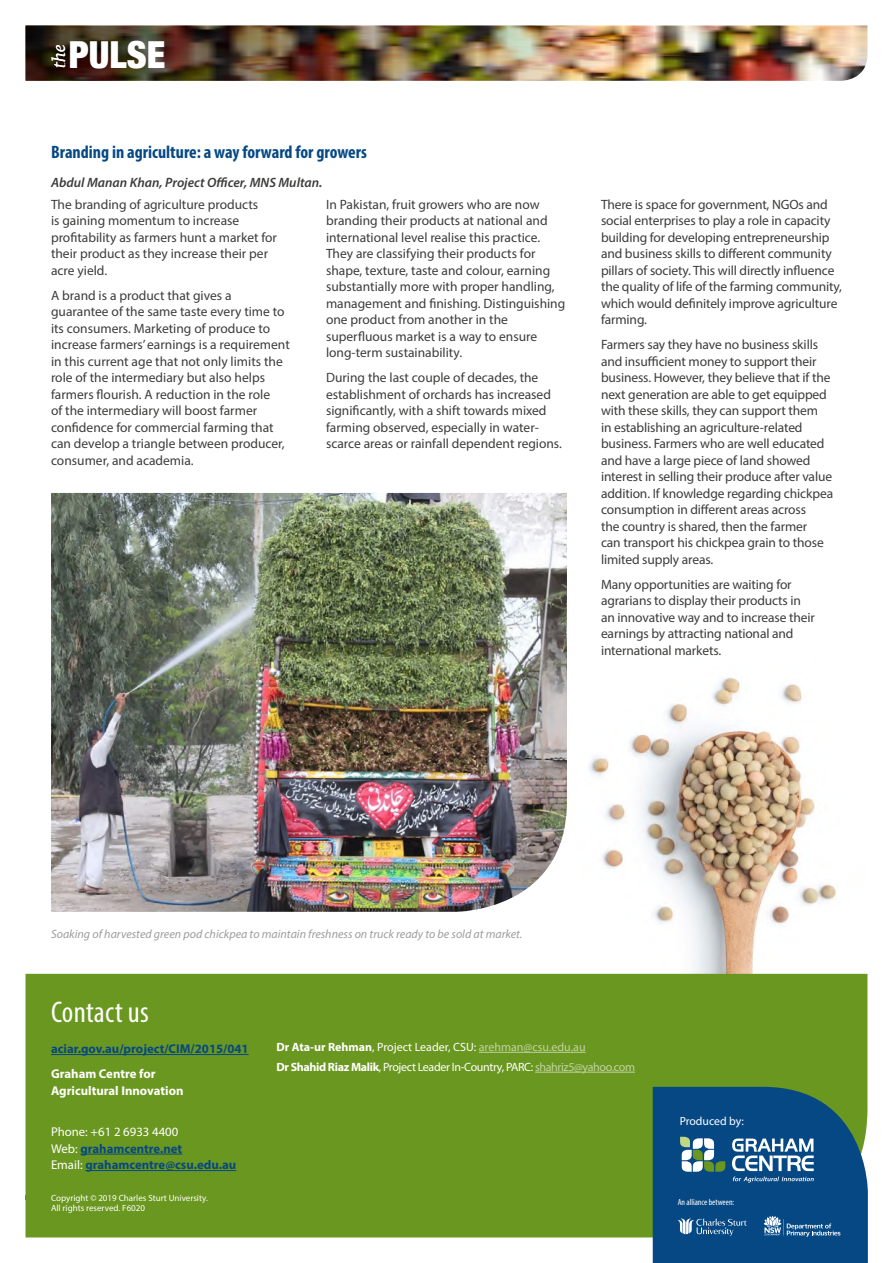
<style>
.page{position:relative;width:893px;height:1263px;background:#fff}
.page>*{position:absolute;margin:0;border:0;box-sizing:border-box;transform-origin:0 0}
.t1{font:900 condensed 37.2px "Helvetica Neue";color:#fff}
.t2{font:condensed 30px "Myriad Pro";letter-spacing:.01em;color:#fff}
.t3{font:italic 18.45px "Charter";color:#fff}
.t4{font:700 condensed 18px "Myriad Pro";color:#064884}
.t5{font:13.5px/16.5px "Myriad Pro";letter-spacing:-.005em;color:#3c3c3b}
.t6{font:italic 600 13.5px "Myriad Pro";color:#3c3c3b}
.t7{font:700 12.75px/16.5px "Myriad Pro";color:#064884}
.t8{font:700 12.75px/16.5px "Myriad Pro";color:#fff}
.t9{font:12px/20px "Myriad Pro";letter-spacing:-.03em;color:#fff}
.t10{font:italic 12px "Myriad Pro";color:#9d9d9c}
.t11{font:11.7px "Myriad Pro";letter-spacing:-.005em;color:#fff}
.t12{font:9px/10.8px "Myriad Pro";color:#fff}
.t13{font:condensed 8.85px "Myriad Pro";color:#fff}
.s1{font-weight:400;color:#fff}
.s2{font-weight:700}
.s3{color:#c3d2a3}
</style>
<div class="page">
<img style="left:26px;top:26px;width:841px;height:55px">
<img style="left:538px;top:677px;width:330px;height:354px">
<div style="left:26px;top:974px;width:841px;height:263px;background:#6a971f"></div>
<hr style="left:479px;top:1052px;width:107px;height:1px;background:#c3d2a3">
<hr style="left:535px;top:1072px;width:100px;height:1px;background:#c3d2a3">
<hr style="left:51px;top:1054px;width:198px;height:1px;background:#064884">
<hr style="left:80px;top:1154px;width:102px;height:1px;background:#064884">
<hr style="left:85px;top:1170px;width:151px;height:1px;background:#064884">
<svg style="left:653px;top:1087px;width:215px;height:176px;background:#1e5a87"></svg>
<img style="left:51px;top:493px;width:516px;height:419px">
<h3 class="t3" style="left:43px;top:68px;width:26px;rotate:-90deg">the</h3>
<h1 class="t1" style="left:69px;top:24px;width:98px">PULSE</h1>
<h3 class="t4" style="left:51px;top:141px;width:317px">Branding in agriculture: a way forward for growers</h3>
<p class="t6" style="left:51px;top:174px;width:273px">Abdul Manan Khan, Project Officer, MNS Multan.</p>
<p class="t5" style="left:51px;top:196px;width:228px">The branding of agriculture products<br>is gaining momentum to increase profitability as farmers hunt a market for their product as they increase their per acre yield.</p>
<p class="t5" style="left:51px;top:287px;width:240px">A brand is a product that gives a guarantee of the same taste every time to its consumers. Marketing of produce to increase farmers’ earnings is a requirement in this current age that not only limits the role of the intermediary but also helps farmers flourish. A reduction in the role<br>of the intermediary will boost farmer confidence for commercial farming that can develop a triangle between producer, consumer, and academia.</p>
<p class="t5" style="left:326px;top:196px;width:241px">In Pakistan, fruit growers who are now branding their products at national and international level realise this practice.<br>They are classifying their products for shape, texture, taste and colour, earning substantially more with proper handling, management and finishing. Distinguishing one product from another in the superfluous market is a way to ensure long-term sustainability.</p>
<p class="t5" style="left:326px;top:369px;width:237px">During the last couple of decades, the establishment of orchards has increased significantly, with a shift towards mixed farming observed, especially in water&shy;scarce areas or rainfall dependent regions.</p>
<p class="t5" style="left:601px;top:196px;width:242px">There is space for government, NGOs and social enterprises to play a role in capacity building for developing entrepreneurship and business skills to different community pillars of society. This will directly influence the quality of life of the farming community, which would definitely improve agriculture farming.</p>
<p class="t5" style="left:601px;top:336px;width:234px">Farmers say they have no business skills and insufficient money to support their business. However, they believe that if the next generation are able to get equipped with these skills, they can support them<br>in establishing an agriculture-related business. Farmers who are well educated and have a large piece of land showed interest in selling their produce after value addition. If knowledge regarding chickpea consumption in different areas across<br>the country is shared, then the farmer<br>can transport his chickpea grain to those limited supply areas.</p>
<p class="t5" style="left:601px;top:576px;width:215px">Many opportunities are waiting for agrarians to display their products in an innovative way and to increase their earnings by attracting national and international markets.</p>
<p class="t10" style="left:51px;top:926px;width:473px">Soaking of harvested green pod chickpea to maintain freshness on truck ready to be sold at market.</p>
<h2 class="t2" style="left:51px;top:994px;width:99px">Contact us</h2>
<p class="t7" style="left:51px;top:1040px;width:199px">aciar.gov.au/project/CIM/2015/041</p>
<p class="t8" style="left:51px;top:1065px;width:134px">Graham Centre for<br>Agricultural Innovation</p>
<p class="t7" style="left:51px;top:1123px;width:187px"><span class="s1">Phone: +61 2 6933 4400<br>Web:</span> grahamcentre.net<br><span class="s1">Email:</span> grahamcentre@csu.edu.au</p>
<p class="t12" style="left:51px;top:1192px;width:158px">Copyright © 2019 Charles Sturt University.<br>All rights reserved. F6020</p>
<p class="t9" style="left:276px;top:1037px;width:360px"><span class="s2">Dr Ata-ur Rehman</span>, Project Leader, CSU: <span class="s3">arehman@csu.edu.au<br></span><span class="s2">Dr Shahid Riaz Malik</span>, Project Leader In-Country, PARC: <span class="s3">shahriz5@yahoo.com</span></p>
<p class="t11" style="left:680px;top:1114px;width:66px">Produced by:</p>
<p class="t13" style="left:678px;top:1196px;width:58px">An alliance between:</p>
</div>
